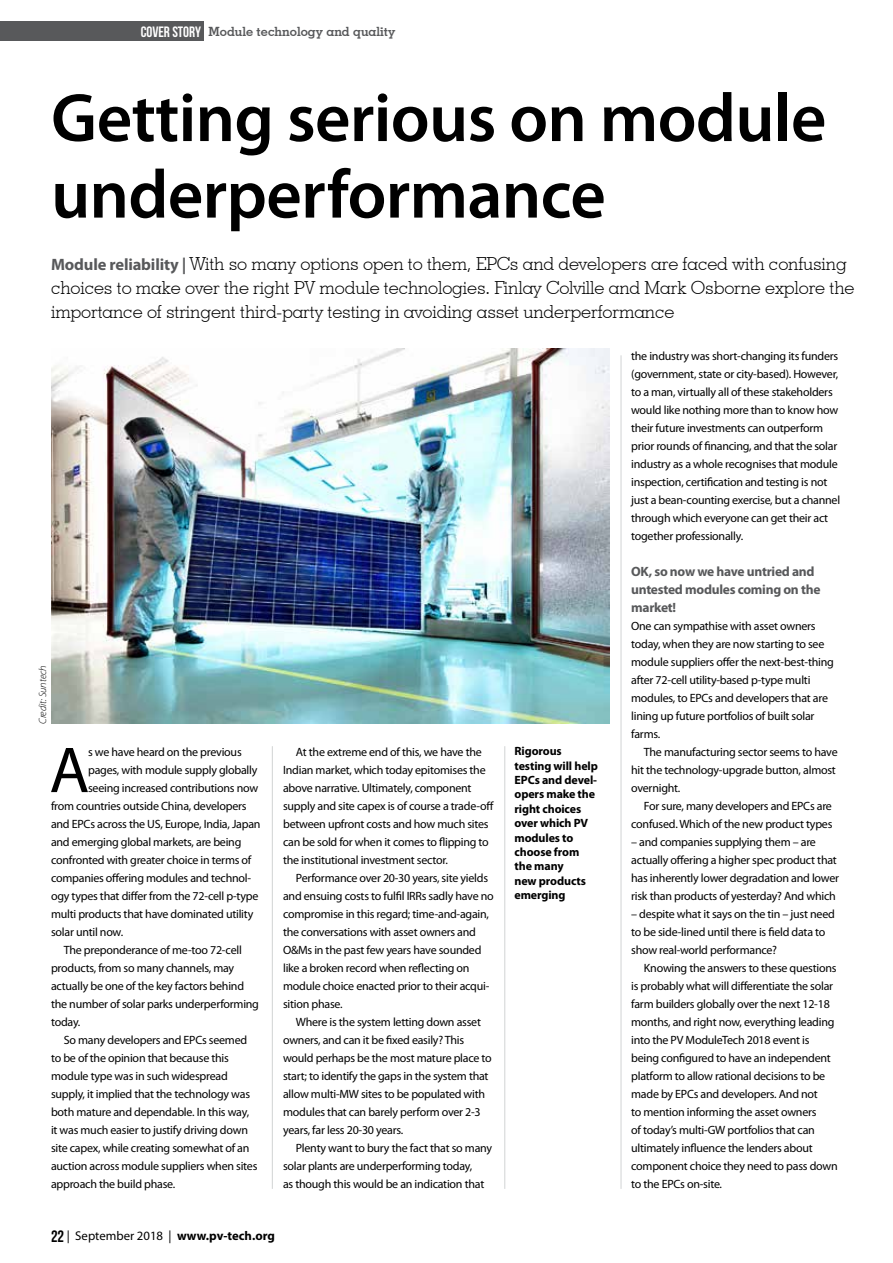
<style>
.page{position:relative;width:893px;height:1263px;background:#fff}
.page>*{position:absolute;margin:0;border:0;box-sizing:border-box;transform-origin:0 0}
.t1{font:600 69px/76.5px "Myriad Pro";letter-spacing:-.01em;color:#000}
.t2{font:65.4px "Myriad Pro";color:#000}
.t3{font:300 18px/24px "Geometric Slab 703 BT";letter-spacing:-.01em;color:#000}
.t4{font:700 13.5px/18px "Myriad Pro";letter-spacing:-.02em;color:#58595b}
.t5{font:700 12.75px "Geometric Slab 703 BT";color:#58595b}
.t6{font:12.75px "Myriad Pro";color:#000}
.t7{font:12px/18px "Myriad Pro";letter-spacing:-.02em;color:#000}
.t8{font:700 12px/14.4px "Myriad Pro";letter-spacing:-.01em;color:#000}
.t9{font:italic 300 10.5px "Myriad Pro";letter-spacing:-.01em;color:#000}
.s1{font-family:"Bebas Neue";font-weight:400;font-size:15px;color:#fff}
.s2{font-family:"Myriad Pro";font-weight:700;font-size:16.5px;color:#58595b}
.s3{font-family:"Bebas Neue";font-size:16.5px}
.s4{font-weight:700}
</style>
<div class="page">
<div style="left:0;top:21px;width:204px;height:20px;background:#58595b"></div>
<hr style="left:272px;top:746px;width:1px;height:443px;background:#d1d3d4">
<hr style="left:504px;top:746px;width:1px;height:443px;background:#d1d3d4">
<hr style="left:621px;top:355px;width:1px;height:834px;background:#d1d3d4">
<img style="left:51px;top:349px;width:559px;height:375px">
<p class="t5" style="left:141px;top:24px;width:256px"><span class="s1">COVER STORY</span> Module technology and quality</p>
<h1 class="t1" style="left:51px;top:78px;width:777px">Getting serious on module underperformance</h1>
<p class="t3" style="left:51px;top:252px;width:805px"><span class="s2">Module reliability |</span> With so many options open to them, EPCs and developers are faced with confusing choices to make over the right PV module technologies. Finlay Colville and Mark Osborne explore the importance of stringent third-party testing in avoiding asset underperformance</p>
<p class="t9" style="left:37px;top:724px;width:60px;rotate:-90deg">Credit: Suntech</p>
<h2 class="t2" style="left:49px;top:730px;width:42px">A</h2>
<p class="t7" style="left:88px;top:743px;width:155px">s we have heard on the previous</p>
<p class="t7" style="left:88px;top:761px;width:171px">pages, with module supply globally</p>
<p class="t7" style="left:88px;top:779px;width:172px">seeing increased contributions now</p>
<p class="t7" style="left:51px;top:797px;width:197px">from countries outside China, developers</p>
<p class="t7" style="left:51px;top:815px;width:211px">and EPCs across the US, Europe, India, Japan</p>
<p class="t7" style="left:51px;top:833px;width:192px">and emerging global markets, are being</p>
<p class="t7" style="left:51px;top:851px;width:202px">confronted with greater choice in terms of</p>
<p class="t7" style="left:51px;top:869px;width:202px">companies offering modules and technol-</p>
<p class="t7" style="left:51px;top:887px;width:209px">ogy types that differ from the 72-cell p-type</p>
<p class="t7" style="left:51px;top:905px;width:204px">multi products that have dominated utility</p>
<p class="t7" style="left:51px;top:923px;width:74px">solar until now.</p>
<p class="t7" style="left:64px;top:941px;width:180px">The preponderance of me-too 72-cell</p>
<p class="t7" style="left:51px;top:959px;width:185px">products, from so many channels, may</p>
<p class="t7" style="left:51px;top:977px;width:195px">actually be one of the key factors behind</p>
<p class="t7" style="left:51px;top:995px;width:209px">the number of solar parks underperforming</p>
<p class="t7" style="left:51px;top:1013px;width:31px">today.</p>
<p class="t7" style="left:64px;top:1031px;width:185px">So many developers and EPCs seemed</p>
<p class="t7" style="left:51px;top:1049px;width:179px">to be of the opinion that because this</p>
<p class="t7" style="left:51px;top:1067px;width:178px">module type was in such widespread</p>
<p class="t7" style="left:51px;top:1085px;width:201px">supply, it implied that the technology was</p>
<p class="t7" style="left:51px;top:1103px;width:200px">both mature and dependable. In this way,</p>
<p class="t7" style="left:51px;top:1121px;width:198px">it was much easier to justify driving down</p>
<p class="t7" style="left:51px;top:1139px;width:200px">site capex, while creating somewhat of an</p>
<p class="t7" style="left:51px;top:1157px;width:208px">auction across module suppliers when sites</p>
<p class="t7" style="left:51px;top:1175px;width:126px">approach the build phase.</p>
<p class="t7" style="left:283px;top:743px;width:212px;text-indent:13px">At the extreme end of this, we have the Indian market, which today epitomises the above narrative. Ultimately, component supply and site capex is of course a trade-off between upfront costs and how much sites can be sold for when it comes to flipping to the institutional investment sector.</p>
<p class="t7" style="left:283px;top:869px;width:212px;text-indent:13px">Performance over 20-30 years, site yields and ensuing costs to fulfil IRRs sadly have no compromise in this regard; time-and-again, the conversations with asset owners and O&amp;Ms in the past few years have sounded like a broken record when reflecting on module choice enacted prior to their acqui&shy;sition phase.</p>
<p class="t7" style="left:283px;top:1013px;width:210px;text-indent:13px">Where is the system letting down asset owners, and can it be fixed easily? This would perhaps be the most mature place to start; to identify the gaps in the system that allow multi-MW sites to be populated with modules that can barely perform over 2-3 years, far less 20-30 years.</p>
<p class="t7" style="left:283px;top:1139px;width:211px;text-indent:13px">Plenty want to bury the fact that so many solar plants are underperforming today,<br>as though this would be an indication that</p>
<p class="t6" style="left:51px;top:1228px;width:225px"><span class="s3">22</span> | September 2018 | <span class="s4">www.pv-tech.org</span></p>
<p class="t8" style="left:514px;top:743px;width:85px">Rigorous testing will help<br>EPCs and devel&shy;opers make the right choices over which PV modules to choose from the many<br>new products emerging</p>
<p class="t7" style="left:631px;top:347px;width:211px">the industry was short-changing its funders (government, state or city-based). However, to a man, virtually all of these stakeholders would like nothing more than to know how their future investments can outperform prior rounds of financing, and that the solar industry as a whole recognises that module inspection, certification and testing is not just a bean-counting exercise, but a channel through which everyone can get their act together professionally.</p>
<p class="t4" style="left:631px;top:562px;width:191px">OK, so now we have untried and untested modules coming on the market!</p>
<p class="t7" style="left:631px;top:617px;width:204px">One can sympathise with asset owners today, when they are now starting to see module suppliers offer the next-best-thing after 72-cell utility-based p-type multi modules, to EPCs and developers that are lining up future portfolios of built solar farms.</p>
<p class="t7" style="left:631px;top:743px;width:208px;text-indent:13px">The manufacturing sector seems to have hit the technology-upgrade button, almost overnight.</p>
<p class="t7" style="left:631px;top:797px;width:203px;text-align:right">For sure, many developers and EPCs are confused. Which of the new product types</p>
<p class="t7" style="left:631px;top:833px;width:209px">– and companies supplying them – are actually offering a higher spec product that has inherently lower degradation and lower risk than products of yesterday? And which</p>
<p class="t7" style="left:631px;top:905px;width:205px">– despite what it says on the tin – just need to be side-lined until there is field data to show real-world performance?</p>
<p class="t7" style="left:631px;top:959px;width:208px;text-indent:13px">Knowing the answers to these questions is probably what will differentiate the solar farm builders globally over the next 12-18 months, and right now, everything leading into the PV ModuleTech 2018 event is being configured to have an independent platform to allow rational decisions to be made by EPCs and developers. And not<br>to mention informing the asset owners<br>of today’s multi-GW portfolios that can ultimately influence the lenders about component choice they need to pass down to the EPCs on-site.</p>
</div>
